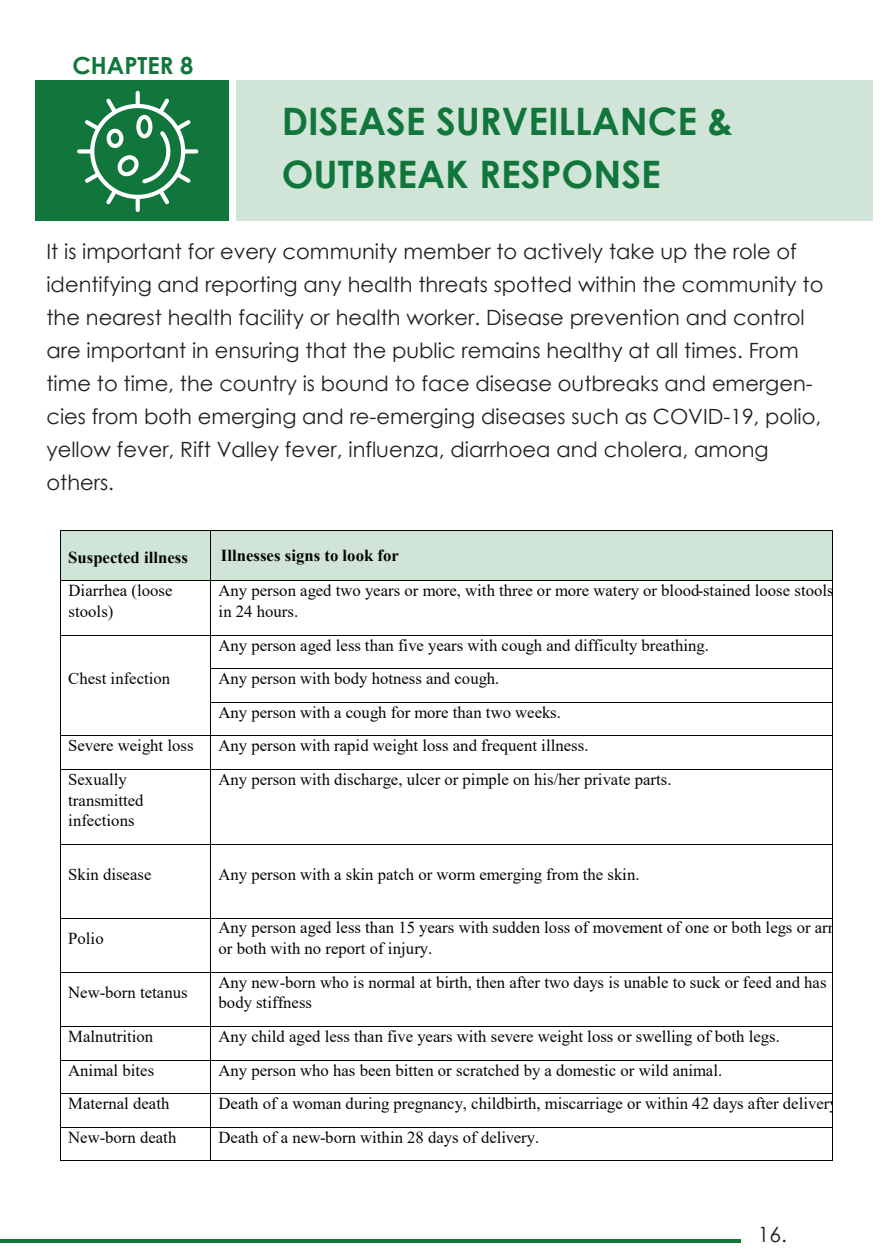
<style>
.page{position:relative;width:893px;height:1259px;background:#fff}
.page>*{position:absolute;margin:0;border:0;box-sizing:border-box;transform-origin:0 0}
.t1{font:700 37.8px/52.8px "Century Gothic";color:#11763c}
.t2{font:700 23.7px "Century Gothic";color:#11763c}
.t3{font:21px/33px "Century Gothic";color:#231f20}
.t4{font:16.8px/20.7px "Times New Roman";color:#050504}
.t5{font:700 16.8px "Times New Roman";color:#050504}
</style>
<div class="page">
<div style="left:236px;top:80px;width:636px;height:140px;background:#d0e4d8"></div>
<div style="left:35px;top:80px;width:193px;height:140px;background:#11763c"></div>
<div style="left:60px;top:531px;width:150px;height:49px;background:#d0e4d8"></div>
<div style="left:210px;top:531px;width:623px;height:49px;background:#d0e4d8"></div>
<hr style="left:60px;top:530px;width:150px;height:1px;background:#050504">
<hr style="left:210px;top:530px;width:622px;height:1px;background:#050504">
<hr style="left:60px;top:531px;width:1px;height:49px;background:#050504">
<hr style="left:210px;top:531px;width:1px;height:49px;background:#050504">
<hr style="left:832px;top:531px;width:1px;height:49px;background:#050504">
<hr style="left:60px;top:580px;width:150px;height:1px;background:#050504">
<hr style="left:210px;top:580px;width:622px;height:1px;background:#050504">
<hr style="left:60px;top:581px;width:1px;height:54px;background:#050504">
<hr style="left:210px;top:581px;width:1px;height:54px;background:#050504">
<hr style="left:832px;top:581px;width:1px;height:54px;background:#050504">
<hr style="left:60px;top:635px;width:150px;height:1px;background:#050504">
<hr style="left:210px;top:635px;width:622px;height:1px;background:#050504">
<hr style="left:60px;top:635px;width:1px;height:33px;background:#050504">
<hr style="left:210px;top:635px;width:1px;height:33px;background:#050504">
<hr style="left:832px;top:635px;width:1px;height:33px;background:#050504">
<hr style="left:210px;top:668px;width:622px;height:1px;background:#050504">
<hr style="left:60px;top:669px;width:1px;height:33px;background:#050504">
<hr style="left:210px;top:669px;width:1px;height:33px;background:#050504">
<hr style="left:832px;top:669px;width:1px;height:33px;background:#050504">
<hr style="left:210px;top:702px;width:622px;height:1px;background:#050504">
<hr style="left:60px;top:703px;width:1px;height:32px;background:#050504">
<hr style="left:210px;top:703px;width:1px;height:32px;background:#050504">
<hr style="left:832px;top:703px;width:1px;height:32px;background:#050504">
<hr style="left:60px;top:735px;width:150px;height:1px;background:#050504">
<hr style="left:210px;top:735px;width:622px;height:1px;background:#050504">
<hr style="left:60px;top:736px;width:1px;height:33px;background:#050504">
<hr style="left:210px;top:736px;width:1px;height:33px;background:#050504">
<hr style="left:832px;top:736px;width:1px;height:33px;background:#050504">
<hr style="left:60px;top:769px;width:150px;height:1px;background:#050504">
<hr style="left:210px;top:769px;width:622px;height:1px;background:#050504">
<hr style="left:60px;top:770px;width:1px;height:74px;background:#050504">
<hr style="left:210px;top:770px;width:1px;height:74px;background:#050504">
<hr style="left:832px;top:770px;width:1px;height:74px;background:#050504">
<hr style="left:60px;top:844px;width:150px;height:1px;background:#050504">
<hr style="left:210px;top:844px;width:622px;height:1px;background:#050504">
<hr style="left:60px;top:844px;width:1px;height:36px;background:#050504">
<hr style="left:210px;top:844px;width:1px;height:36px;background:#050504">
<hr style="left:832px;top:844px;width:1px;height:36px;background:#050504">
<hr style="left:60px;top:881px;width:1px;height:36px;background:#050504">
<hr style="left:210px;top:881px;width:1px;height:36px;background:#050504">
<hr style="left:832px;top:881px;width:1px;height:36px;background:#050504">
<hr style="left:60px;top:917px;width:150px;height:1px;background:#050504">
<hr style="left:210px;top:917px;width:622px;height:1px;background:#050504">
<hr style="left:60px;top:918px;width:1px;height:54px;background:#050504">
<hr style="left:210px;top:918px;width:1px;height:54px;background:#050504">
<hr style="left:832px;top:918px;width:1px;height:54px;background:#050504">
<hr style="left:60px;top:972px;width:150px;height:1px;background:#050504">
<hr style="left:210px;top:972px;width:622px;height:1px;background:#050504">
<hr style="left:60px;top:972px;width:1px;height:54px;background:#050504">
<hr style="left:210px;top:972px;width:1px;height:54px;background:#050504">
<hr style="left:832px;top:972px;width:1px;height:54px;background:#050504">
<hr style="left:60px;top:1026px;width:150px;height:1px;background:#050504">
<hr style="left:210px;top:1026px;width:622px;height:1px;background:#050504">
<hr style="left:60px;top:1026px;width:1px;height:33px;background:#050504">
<hr style="left:210px;top:1026px;width:1px;height:33px;background:#050504">
<hr style="left:832px;top:1026px;width:1px;height:33px;background:#050504">
<hr style="left:60px;top:1059px;width:150px;height:1px;background:#050504">
<hr style="left:210px;top:1059px;width:622px;height:1px;background:#050504">
<hr style="left:60px;top:1060px;width:1px;height:33px;background:#050504">
<hr style="left:210px;top:1060px;width:1px;height:33px;background:#050504">
<hr style="left:832px;top:1060px;width:1px;height:33px;background:#050504">
<hr style="left:60px;top:1093px;width:150px;height:1px;background:#050504">
<hr style="left:210px;top:1093px;width:622px;height:1px;background:#050504">
<hr style="left:60px;top:1094px;width:1px;height:32px;background:#050504">
<hr style="left:210px;top:1094px;width:1px;height:32px;background:#050504">
<hr style="left:832px;top:1094px;width:1px;height:32px;background:#050504">
<hr style="left:60px;top:1126px;width:150px;height:1px;background:#050504">
<hr style="left:210px;top:1126px;width:622px;height:1px;background:#050504">
<hr style="left:60px;top:1127px;width:1px;height:33px;background:#050504">
<hr style="left:60px;top:1160px;width:150px;height:1px;background:#050504">
<hr style="left:210px;top:1127px;width:1px;height:33px;background:#050504">
<hr style="left:210px;top:1160px;width:622px;height:1px;background:#050504">
<hr style="left:832px;top:1127px;width:1px;height:33px;background:#050504">
<svg style="left:77px;top:91px;width:122px;height:121px"></svg>
<hr style="left:0;top:1239px;width:740px;height:3px;background:#11763c">
<h2 class="t2" style="left:72px;top:47px;width:122px">CHAPTER 8</h2>
<h1 class="t1" style="left:282px;top:93px;width:453px">DISEASE SURVEILLANCE &amp;<br>OUTBREAK RESPONSE</h1>
<p class="t3" style="left:46px;top:235px;width:778px">It is important for every community member to actively take up the role of identifying and reporting any health threats spotted within the community to the nearest health facility or health worker. Disease prevention and control are important in ensuring that the public remains healthy at all times. From time to time, the country is bound to face disease outbreaks and emergen&shy;cies from both emerging and re-emerging diseases such as COVID-19, polio, yellow fever, Rift Valley fever, influenza, diarrhoea and cholera, among others.</p>
<p class="t5" style="left:68px;top:545px;width:121px">Suspected illness</p>
<p class="t5" style="left:221px;top:543px;width:180px">Illnesses signs to look for</p>
<p class="t4" style="left:69px;top:580px;width:105px">Diarrhea (loose stools)</p>
<p class="t4" style="left:219px;top:580px;width:617px">Any person aged two years or more, with three or more watery or blood-stained loose stools in 24 hours.</p>
<p class="t4" style="left:68px;top:667px;width:104px">Chest infection</p>
<p class="t4" style="left:219px;top:628px;width:492px;line-height:33.6px">Any person aged less than five years with cough and difficulty breathing.<br>Any person with body hotness and cough.<br>Any person with a cough for more than two weeks.</p>
<p class="t4" style="left:68px;top:735px;width:127px">Severe weight loss</p>
<p class="t4" style="left:219px;top:735px;width:371px">Any person with rapid weight loss and frequent illness.</p>
<p class="t4" style="left:68px;top:768px;width:77px">Sexually transmitted infections</p>
<p class="t4" style="left:219px;top:768px;width:454px">Any person with discharge, ulcer or pimple on his/her private parts.</p>
<p class="t4" style="left:68px;top:863px;width:85px">Skin disease</p>
<p class="t4" style="left:219px;top:863px;width:422px">Any person with a skin patch or worm emerging from the skin.</p>
<p class="t4" style="left:68px;top:927px;width:37px">Polio</p>
<p class="t4" style="left:219px;top:917px;width:630px">Any person aged less than 15 years with sudden loss of movement of one or both legs or arms or both with no report of injury.</p>
<p class="t4" style="left:68px;top:981px;width:121px">New-born tetanus</p>
<p class="t4" style="left:219px;top:971px;width:609px">Any new-born who is normal at birth, then after two days is unable to suck or feed and has body stiffness</p>
<p class="t4" style="left:68px;top:1025px;width:86px">Malnutrition</p>
<p class="t4" style="left:219px;top:1025px;width:563px">Any child aged less than five years with severe weight loss or swelling of both legs.</p>
<p class="t4" style="left:68px;top:1059px;width:87px">Animal bites</p>
<p class="t4" style="left:219px;top:1059px;width:505px">Any person who has been bitten or scratched by a domestic or wild animal.</p>
<p class="t4" style="left:68px;top:1092px;width:103px">Maternal death</p>
<p class="t4" style="left:219px;top:1092px;width:625px">Death of a woman during pregnancy, childbirth, miscarriage or within 42 days after delivery.</p>
<p class="t4" style="left:68px;top:1126px;width:110px">New-born death</p>
<p class="t4" style="left:219px;top:1126px;width:322px">Death of a new-born within 28 days of delivery.</p>
<p class="t3" style="left:758px;top:1218px;width:31px">16.</p>
</div>
